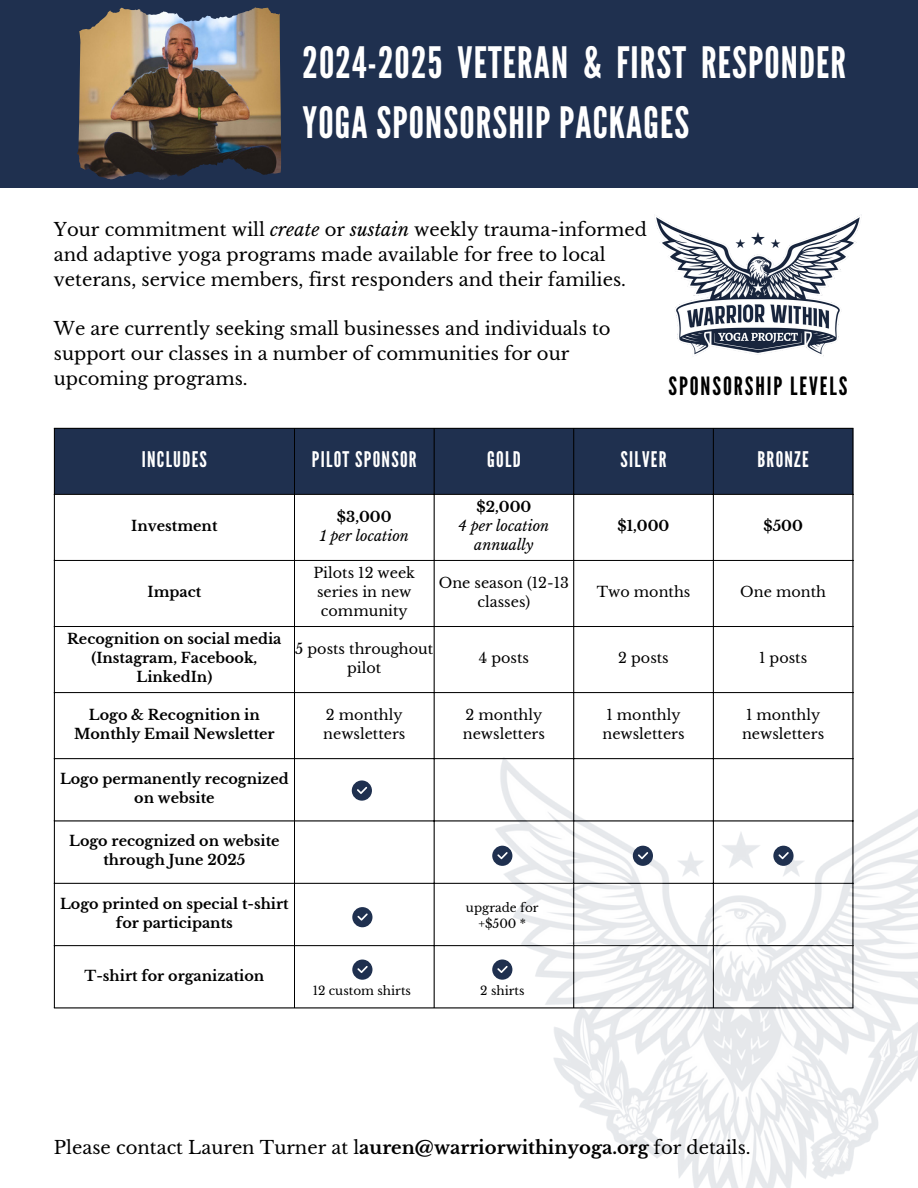
<style>
.page{position:relative;width:918px;height:1188px;background:#fff}
.page>*{position:absolute;margin:0;border:0;box-sizing:border-box;transform-origin:0 0}
.t1{font:43.2px/59.8px "League Gothic";letter-spacing:.025em;color:#fff}
.t2{font:25.2px "League Gothic";letter-spacing:.075em;color:#000}
.t3{font:21.6px "League Gothic";letter-spacing:.06em;color:#fff}
.t4{font:18px/24.8px "Libre Baskerville";color:#000}
.t5{font:700 14.4px/19.2px "Libre Baskerville";color:#000;text-align:center}
.t6{font:14.4px/19.2px "Libre Baskerville";color:#000}
.t7{font:italic 14.4px/19.2px "Libre Baskerville";color:#000;text-align:center}
.t8{font:12px/16px "Libre Baskerville";color:#000;text-align:center}
.s1{font-style:italic}
.s2{font-weight:700}
</style>
<div class="page">
<div style="left:55px;top:429px;width:798px;height:65px;background:#1f304f"></div>
<svg style="left:55px;top:495px;width:798px;height:513px"></svg>
<hr style="left:54px;top:429px;width:1px;height:579px;background:#000">
<hr style="left:294px;top:429px;width:1px;height:579px;background:#000">
<hr style="left:434px;top:429px;width:1px;height:579px;background:#000">
<hr style="left:573px;top:429px;width:1px;height:579px;background:#000">
<hr style="left:713px;top:429px;width:1px;height:579px;background:#000">
<hr style="left:853px;top:429px;width:1px;height:579px;background:#000">
<hr style="left:54px;top:428px;width:799px;height:1px;background:#000">
<hr style="left:54px;top:494px;width:799px;height:1px;background:#000">
<hr style="left:54px;top:560px;width:799px;height:1px;background:#000">
<hr style="left:54px;top:626px;width:799px;height:1px;background:#000">
<hr style="left:54px;top:692px;width:799px;height:1px;background:#000">
<hr style="left:54px;top:758px;width:799px;height:1px;background:#000">
<hr style="left:54px;top:821px;width:799px;height:1px;background:#000">
<hr style="left:54px;top:883px;width:799px;height:1px;background:#000">
<hr style="left:54px;top:945px;width:799px;height:1px;background:#000">
<hr style="left:54px;top:1008px;width:799px;height:1px;background:#000">
<img style="left:374px;top:616px;width:544px;height:572px">
<div style="left:352px;top:907px;width:20px;height:20px;background:#1f304f;border-radius:50%"></div>
<svg style="left:357px;top:913px;width:11px;height:8px"></svg>
<div style="left:352px;top:960px;width:20px;height:20px;background:#1f304f;border-radius:50%"></div>
<svg style="left:357px;top:966px;width:11px;height:7px"></svg>
<div style="left:492px;top:960px;width:20px;height:20px;background:#1f304f;border-radius:50%"></div>
<svg style="left:497px;top:966px;width:11px;height:7px"></svg>
<div style="left:633px;top:846px;width:20px;height:20px;background:#1f304f;border-radius:50%"></div>
<svg style="left:638px;top:852px;width:10px;height:7px"></svg>
<div style="left:773px;top:846px;width:21px;height:20px;background:#1f304f;border-radius:50%"></div>
<svg style="left:778px;top:852px;width:11px;height:7px"></svg>
<div style="left:0;top:0;width:918px;height:188px;background:#1f304f"></div>
<img style="left:124px;top:8px;width:157px;height:152px">
<img style="left:656px;top:214px;width:206px;height:142px">
<div style="left:492px;top:846px;width:20px;height:20px;background:#1f304f;border-radius:50%"></div>
<svg style="left:497px;top:852px;width:11px;height:7px"></svg>
<div style="left:352px;top:780px;width:20px;height:21px;background:#1f304f;border-radius:50%"></div>
<svg style="left:357px;top:787px;width:10px;height:7px"></svg>
<p class="t1" style="left:303px;top:34px;width:545px">2024-2025 VETERAN &amp; FIRST RESPONDER<br>YOGA SPONSORSHIP PACKAGES</p>
<p class="t4" style="left:54px;top:217px;width:594px">Your commitment will <span class="s1">create</span> or <span class="s1">sustain</span> weekly trauma-informed and adaptive yoga programs made available for free to local veterans, service members, first responders and their families.</p>
<p class="t4" style="left:54px;top:316px;width:558px">We are currently seeking small businesses and individuals to support our classes in a number of communities for our upcoming programs.</p>
<p class="t2" style="left:669px;top:372px;width:180px">SPONSORSHIP LEVELS</p>
<p class="t3" style="left:142px;top:447px;width:67px">INCLUDES</p>
<h1 class="t3" style="left:312px;top:447px;width:106px">PILOT SPONSOR</h1>
<p class="t3" style="left:487px;top:447px;width:35px">GOLD</p>
<h3 class="t3" style="left:621px;top:447px;width:48px">SILVER</h3>
<h3 class="t3" style="left:758px;top:447px;width:53px">BRONZE</h3>
<h2 class="t5" style="left:131px;top:516px;width:88px">Investment</h2>
<p class="t5" style="left:148px;top:582px;width:55px">Impact</p>
<p class="t5" style="left:337px;top:507px;width:56px">$3,000</p>
<p class="t7" style="left:320px;top:526px;width:91px">1 per location</p>
<p class="t5" style="left:477px;top:497px;width:56px">$2,000</p>
<p class="t7" style="left:459px;top:516px;width:92px">4 per location annually</p>
<p class="t5" style="left:618px;top:516px;width:53px">$1,000</p>
<p class="t5" style="left:763px;top:516px;width:41px">$500</p>
<p class="t6" style="left:313px;top:563px;width:103px">Pilots 12 week series in new community</p>
<p class="t6" style="left:439px;top:573px;width:132px;text-align:center">One season (12-13 classes)</p>
<p class="t6" style="left:597px;top:582px;width:95px">Two months</p>
<p class="t6" style="left:740px;top:582px;width:87px">One month</p>
<p class="t5" style="left:67px;top:629px;width:216px">Recognition on social media (Instagram, Facebook,<br>LinkedIn)</p>
<p class="t6" style="left:295px;top:639px;width:139px;text-align:center">5 posts throughout pilot</p>
<p class="t6" style="left:479px;top:648px;width:52px">4 posts</p>
<p class="t6" style="left:618px;top:648px;width:52px">2 posts</p>
<p class="t6" style="left:759px;top:648px;width:50px">1 posts</p>
<p class="t5" style="left:74px;top:705px;width:202px">Logo &amp; Recognition in<br>Monthly Email Newsletter</p>
<p class="t6" style="left:323px;top:705px;width:84px">2 monthly newsletters</p>
<p class="t6" style="left:463px;top:705px;width:84px">2 monthly newsletters</p>
<p class="t6" style="left:602px;top:705px;width:84px">1 monthly newsletters</p>
<p class="t6" style="left:742px;top:705px;width:84px">1 monthly newsletters</p>
<p class="t5" style="left:60px;top:769px;width:230px">Logo permanently recognized on website</p>
<p class="t5" style="left:69px;top:832px;width:212px">Logo recognized on website through June 2025</p>
<p class="t5" style="left:60px;top:894px;width:230px">Logo printed on special t-shirt for participants</p>
<p class="t5" style="left:84px;top:966px;width:181px">T-shirt for organization</p>
<p class="t8" style="left:313px;top:983px;width:100px">12 custom shirts</p>
<p class="t8" style="left:480px;top:983px;width:46px">2 shirts</p>
<p class="t8" style="left:466px;top:900px;width:74px">upgrade for +$500 *</p>
<p class="t4" style="left:54px;top:1135px;width:698px">Please contact Lauren Turner at l<span class="s2">auren@warriorwithinyoga.org</span> for details.</p>
</div>
